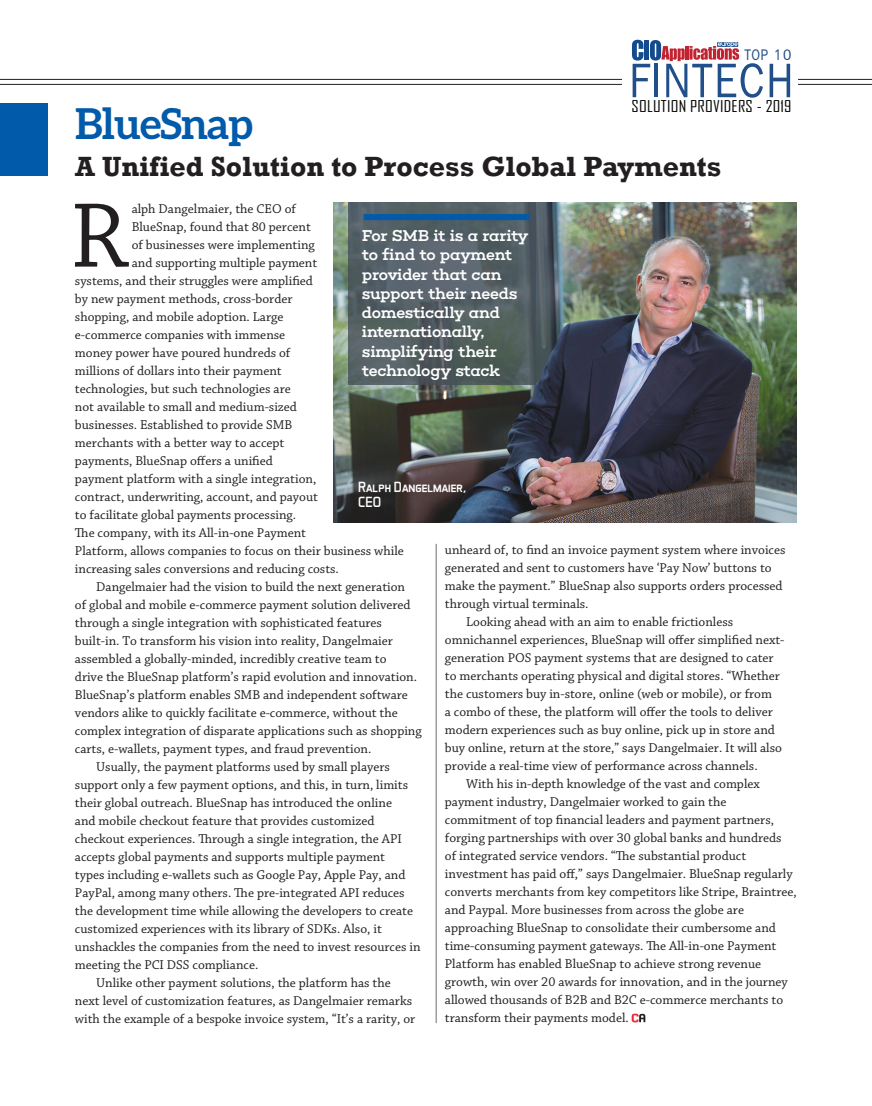
<style>
.page{position:relative;width:872px;height:1106px;background:#fff}
.page>*{position:absolute;margin:0;border:0;box-sizing:border-box;transform-origin:0 0}
.t1{font:96.6px "Chaparral Pro";color:#231f20}
.t2{font:74.4px "Freesia UPC";letter-spacing:.02em;color:#214f89;scale:.86 1}
.t3{font:700 42.6px "Aleo";letter-spacing:-.02em;color:#015aaa}
.t4{font:700 28.5px "Rockwell";color:#231f20}
.t5{font:23.55px "Freesia UPC";color:#214f89;scale:.86 1}
.t6{font:16.05px/19.2px "Choplin Medium DEMO";letter-spacing:-.02em;color:#fff}
.t7{font:15.6px "Agency FB";letter-spacing:.015em;color:#050604;scale:1.11 1}
.t8{font:15px/15px "Aero Matics Display";color:#fff}
.t9{font:13.5px "Chaparral Pro";color:#231f20}
</style>
<div class="page">
<svg style="left:632px;top:1013px;width:13px;height:9px"></svg>
<hr style="left:436px;top:544px;width:1px;height:479px;background:#6c6d70">
<img style="left:333px;top:203px;width:463px;height:319px">
<svg style="left:349px;top:202px;width:187px;height:183px;background:#535f64"></svg>
<div style="left:364px;top:214px;width:165px;height:6px;background:#015aaa"></div>
<div style="left:0;top:103px;width:48px;height:73px;background:#015aaa"></div>
<hr style="left:0;top:79px;width:872px;height:1px;background:#231f20">
<hr style="left:0;top:84px;width:872px;height:1px;background:#231f20">
<div style="left:622px;top:37px;width:176px;height:79px;background:#fff"></div>
<svg style="left:632px;top:40px;width:11px;height:21px"></svg>
<div style="left:644px;top:40px;width:5px;height:20px;background:#134b8e"></div>
<svg style="left:650px;top:40px;width:89px;height:21px"></svg>
<h3 class="t5" style="left:744px;top:38px;width:56px">TOP 10</h3>
<h2 class="t2" style="left:629px;top:28px;width:193px">FINTECH</h2>
<p class="t7" style="left:631px;top:96px;width:146px">SOLUTION PROVIDERS - 2019</p>
<h3 class="t3" style="left:75px;top:99px;width:180px">BlueSnap</h3>
<h3 class="t4" style="left:75px;top:149px;width:647px">A Unified Solution to Process Global Payments</h3>
<h1 class="t1" style="left:70px;top:182px;width:59px">R</h1>
<p class="t9" style="left:132px;top:201px;width:166px">alph Dangelmaier, the CEO of</p>
<p class="t9" style="left:132px;top:219px;width:181px">BlueSnap, found that 80 percent</p>
<p class="t9" style="left:132px;top:237px;width:185px">of businesses were implementing</p>
<p class="t9" style="left:132px;top:255px;width:187px">and supporting multiple payment</p>
<p class="t9" style="left:75px;top:273px;width:239px">systems, and their struggles were amplified</p>
<p class="t9" style="left:75px;top:291px;width:219px">by new payment methods, cross-border</p>
<p class="t9" style="left:75px;top:309px;width:210px">shopping, and mobile adoption. Large</p>
<p class="t9" style="left:75px;top:327px;width:212px">e-commerce companies with immense</p>
<p class="t9" style="left:75px;top:345px;width:217px">money power have poured hundreds of</p>
<p class="t9" style="left:75px;top:363px;width:208px">millions of dollars into their payment</p>
<p class="t9" style="left:75px;top:381px;width:217px">technologies, but such technologies are</p>
<p class="t9" style="left:75px;top:399px;width:223px">not available to small and medium-sized</p>
<p class="t9" style="left:75px;top:417px;width:219px">businesses. Established to provide SMB</p>
<p class="t9" style="left:75px;top:435px;width:211px">merchants with a better way to accept</p>
<p class="t9" style="left:75px;top:453px;width:199px">payments, BlueSnap offers a unified</p>
<p class="t9" style="left:75px;top:471px;width:243px">payment platform with a single integration,</p>
<p class="t9" style="left:75px;top:489px;width:244px">contract, underwriting, account, and payout</p>
<p class="t9" style="left:75px;top:507px;width:223px">to facilitate global payments processing.</p>
<p class="t9" style="left:75px;top:525px;width:232px">The company, with its All-in-one Payment</p>
<p class="t9" style="left:75px;top:543px;width:330px">Platform, allows companies to focus on their business while</p>
<p class="t9" style="left:75px;top:561px;width:265px">increasing sales conversions and reducing costs.</p>
<p class="t9" style="left:96px;top:579px;width:310px">Dangelmaier had the vision to build the next generation</p>
<p class="t9" style="left:75px;top:597px;width:337px">of global and mobile e-commerce payment solution delivered</p>
<p class="t9" style="left:75px;top:615px;width:308px">through a single integration with sophisticated features</p>
<p class="t9" style="left:75px;top:633px;width:319px">built-in. To transform his vision into reality, Dangelmaier</p>
<p class="t9" style="left:75px;top:651px;width:313px">assembled a globally-minded, incredibly creative team to</p>
<p class="t9" style="left:75px;top:669px;width:343px">drive the BlueSnap platform’s rapid evolution and innovation.</p>
<p class="t9" style="left:75px;top:687px;width:334px">BlueSnap’s platform enables SMB and independent software</p>
<p class="t9" style="left:75px;top:705px;width:324px">vendors alike to quickly facilitate e-commerce, without the</p>
<p class="t9" style="left:75px;top:723px;width:348px">complex integration of disparate applications such as shopping</p>
<p class="t9" style="left:75px;top:741px;width:298px">carts, e-wallets, payment types, and fraud prevention.</p>
<p class="t9" style="left:96px;top:759px;width:295px">Usually, the payment platforms used by small players</p>
<p class="t9" style="left:75px;top:777px;width:335px">support only a few payment options, and this, in turn, limits</p>
<p class="t9" style="left:75px;top:795px;width:318px">their global outreach. BlueSnap has introduced the online</p>
<p class="t9" style="left:75px;top:813px;width:301px">and mobile checkout feature that provides customized</p>
<p class="t9" style="left:75px;top:831px;width:328px">checkout experiences. Through a single integration, the API</p>
<p class="t9" style="left:75px;top:849px;width:312px">accepts global payments and supports multiple payment</p>
<p class="t9" style="left:75px;top:867px;width:332px">types including e-wallets such as Google Pay, Apple Pay, and</p>
<p class="t9" style="left:75px;top:885px;width:331px">PayPal, among many others. The pre-integrated API reduces</p>
<p class="t9" style="left:75px;top:903px;width:340px">the development time while allowing the developers to create</p>
<p class="t9" style="left:75px;top:921px;width:308px">customized experiences with its library of SDKs. Also, it</p>
<p class="t9" style="left:75px;top:939px;width:347px">unshackles the companies from the need to invest resources in</p>
<p class="t9" style="left:75px;top:957px;width:185px">meeting the PCI DSS compliance.</p>
<p class="t9" style="left:96px;top:975px;width:296px">Unlike other payment solutions, the platform has the</p>
<p class="t9" style="left:75px;top:993px;width:339px">next level of customization features, as Dangelmaier remarks</p>
<p class="t9" style="left:75px;top:1011px;width:342px">with the example of a bespoke invoice system, “It’s a rarity, or</p>
<p class="t6" style="left:362px;top:226px;width:168px">For SMB it is a rarity to find to payment provider that can support their needs domestically and internationally, simplifying their technology stack</p>
<p class="t8" style="left:358px;top:479px;width:110px">Ralph Dangelmaier,<br>CEO</p>
<p class="t9" style="left:445px;top:542px;width:342px">unheard of, to find an invoice payment system where invoices</p>
<p class="t9" style="left:445px;top:560px;width:328px">generated and sent to customers have ‘Pay Now’ buttons to</p>
<p class="t9" style="left:445px;top:578px;width:339px">make the payment.” BlueSnap also supports orders processed</p>
<p class="t9" style="left:445px;top:596px;width:145px">through virtual terminals.</p>
<p class="t9" style="left:466px;top:614px;width:268px">Looking ahead with an aim to enable frictionless</p>
<p class="t9" style="left:445px;top:632px;width:341px">omnichannel experiences, BlueSnap will offer simplified next-</p>
<p class="t9" style="left:445px;top:650px;width:330px">generation POS payment systems that are designed to cater</p>
<p class="t9" style="left:445px;top:668px;width:336px">to merchants operating physical and digital stores. “Whether</p>
<p class="t9" style="left:445px;top:686px;width:329px">the customers buy in-store, online (web or mobile), or from</p>
<p class="t9" style="left:445px;top:704px;width:329px">a combo of these, the platform will offer the tools to deliver</p>
<p class="t9" style="left:445px;top:722px;width:331px">modern experiences such as buy online, pick up in store and</p>
<p class="t9" style="left:445px;top:740px;width:338px">buy online, return at the store,” says Dangelmaier. It will also</p>
<p class="t9" style="left:445px;top:758px;width:314px">provide a real-time view of performance across channels.</p>
<p class="t9" style="left:466px;top:776px;width:295px">With his in-depth knowledge of the vast and complex</p>
<p class="t9" style="left:445px;top:794px;width:283px">payment industry, Dangelmaier worked to gain the</p>
<p class="t9" style="left:445px;top:812px;width:331px">commitment of top financial leaders and payment partners,</p>
<p class="t9" style="left:445px;top:830px;width:338px">forging partnerships with over 30 global banks and hundreds</p>
<p class="t9" style="left:445px;top:848px;width:303px">of integrated service vendors. “The substantial product</p>
<p class="t9" style="left:445px;top:866px;width:349px">investment has paid off,” says Dangelmaier. BlueSnap regularly</p>
<p class="t9" style="left:445px;top:884px;width:353px">converts merchants from key competitors like Stripe, Braintree,</p>
<p class="t9" style="left:445px;top:902px;width:301px">and Paypal. More businesses from across the globe are</p>
<p class="t9" style="left:445px;top:920px;width:332px">approaching BlueSnap to consolidate their cumbersome and</p>
<p class="t9" style="left:445px;top:938px;width:333px">time-consuming payment gateways. The All-in-one Payment</p>
<p class="t9" style="left:445px;top:956px;width:318px">Platform has enabled BlueSnap to achieve strong revenue</p>
<p class="t9" style="left:445px;top:974px;width:344px">growth, win over 20 awards for innovation, and in the journey</p>
<p class="t9" style="left:445px;top:992px;width:340px">allowed thousands of B2B and B2C e-commerce merchants to</p>
<p class="t9" style="left:445px;top:1010px;width:185px">transform their payments model.</p>
</div>
